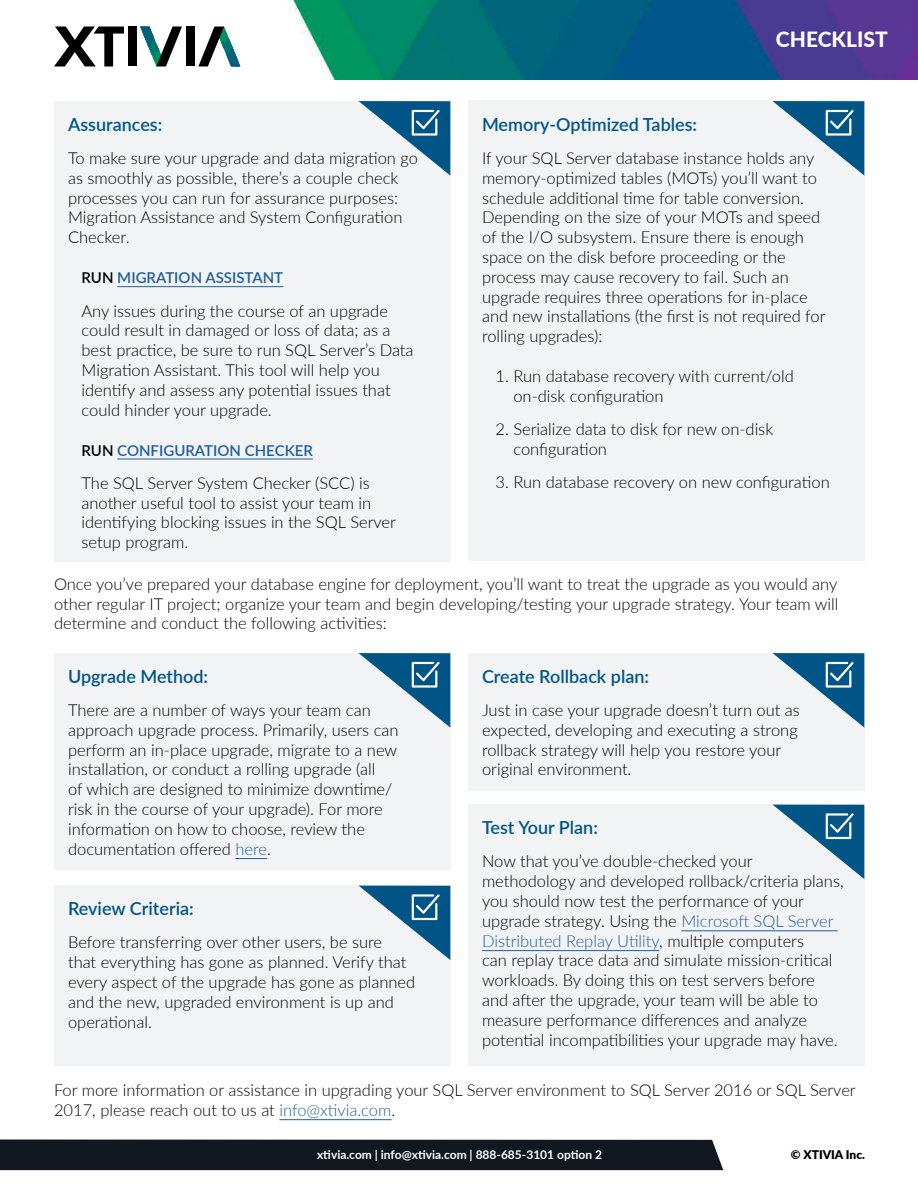
<style>
.page{position:relative;width:918px;height:1188px;background:#fff}
.page>*{position:absolute;margin:0;border:0;box-sizing:border-box;transform-origin:0 0}
.t1{font:800 21px "Lato";color:#fff}
.t2{font:600 18px "Lato";color:#005586}
.t3{font:300 16.5px/19.8px "Lato";color:#000}
.t4{font:600 15px "Lato";color:#205d9e}
.t5{font:700 12px "Lato";color:#fff}
.t6{font:900 12px "Lato";color:#fff}
.t7{font:900 12px "Lato";color:#000}
.s1{color:#000}
.s2{color:#205d9e}
</style>
<div class="page">
<div style="left:0;top:1140px;width:723px;height:30px;background:#111820"></div>
<img style="left:54px;top:0;width:864px;height:79px">
<svg style="left:54px;top:27px;width:70px;height:39px"></svg>
<div style="left:128px;top:27px;width:8px;height:39px;background:#000"></div>
<div style="left:186px;top:27px;width:9px;height:39px;background:#000"></div>
<svg style="left:140px;top:27px;width:42px;height:39px"></svg>
<svg style="left:198px;top:27px;width:42px;height:39px"></svg>
<div style="left:54px;top:101px;width:396px;height:461px;background:#f1f3f4"></div>
<div style="left:468px;top:100px;width:396px;height:461px;background:#f1f3f4"></div>
<hr style="left:117px;top:286px;width:166px;height:1px;background:#205d9e">
<hr style="left:117px;top:459px;width:196px;height:1px;background:#205d9e">
<svg style="left:359px;top:101px;width:91px;height:75px"></svg>
<svg style="left:773px;top:101px;width:91px;height:75px"></svg>
<hr style="left:279px;top:1119px;width:112px;height:1px;background:#205d9e">
<div style="left:54px;top:653px;width:396px;height:217px;background:#f1f3f4"></div>
<div style="left:54px;top:886px;width:396px;height:180px;background:#f1f3f4"></div>
<div style="left:468px;top:653px;width:396px;height:137px;background:#f1f3f4"></div>
<div style="left:468px;top:805px;width:396px;height:261px;background:#f1f3f4"></div>
<hr style="left:235px;top:858px;width:32px;height:1px;background:#205d9e">
<hr style="left:681px;top:931px;width:157px;height:1px;background:#205d9e">
<hr style="left:482px;top:950px;width:177px;height:1px;background:#205d9e">
<svg style="left:359px;top:653px;width:91px;height:75px"></svg>
<svg style="left:359px;top:886px;width:91px;height:74px"></svg>
<svg style="left:773px;top:653px;width:91px;height:75px"></svg>
<svg style="left:773px;top:805px;width:91px;height:74px"></svg>
<p class="t2" style="left:68px;top:111px;width:96px">Assurances:</p>
<p class="t3" style="left:68px;top:148px;width:351px">To make sure your upgrade and data migration go as smoothly as possible, there’s a couple check processes you can run for assurance purposes:<br>Migration Assistance and System Configuration Checker.</p>
<p class="t4" style="left:82px;top:267px;width:203px"><span class="s1">RUN</span> MIGRATION ASSISTANT</p>
<p class="t3" style="left:82px;top:300px;width:334px">Any issues during the course of an upgrade could result in damaged or loss of data; as a best practice, be sure to run SQL Server’s Data Migration Assistant. This tool will help you identify and assess any potential issues that could hinder your upgrade.</p>
<p class="t4" style="left:82px;top:439px;width:233px"><span class="s1">RUN</span> CONFIGURATION CHECKER</p>
<p class="t3" style="left:82px;top:472px;width:316px">The SQL Server System Checker (SCC) is another useful tool to assist your team in identifying blocking issues in the SQL Server setup program.</p>
<p class="t1" style="left:776px;top:27px;width:113px">CHECKLIST</p>
<p class="t2" style="left:482px;top:111px;width:217px">Memory-Optimized Tables:</p>
<p class="t3" style="left:482px;top:148px;width:345px">If your SQL Server database instance holds any memory-optimized tables (MOTs) you’ll want to schedule additional time for table conversion.<br>Depending on the size of your MOTs and speed of the I/O subsystem. Ensure there is enough space on the disk before proceeding or the process may cause recovery to fail. Such an upgrade requires three operations for in-place and new installations (the first is not required for rolling upgrades):</p>
<p class="t3" style="left:513px;top:366px;width:282px;text-indent:-18px">1. Run database recovery with current/old on-disk configuration</p>
<p class="t3" style="left:513px;top:419px;width:261px;text-indent:-18px">2. Serialize data to disk for new on-disk configuration</p>
<p class="t3" style="left:496px;top:472px;width:336px">3. Run database recovery on new configuration</p>
<p class="t3" style="left:54px;top:573px;width:786px;text-align:justify">Once you’ve prepared your database engine for deployment, you’ll want to treat the upgrade as you would any other regular IT project; organize your team and begin developing/testing your upgrade strategy. Your team will determine and conduct the following activities:</p>
<p class="t2" style="left:68px;top:663px;width:142px">Upgrade Method:</p>
<p class="t3" style="left:68px;top:700px;width:332px">There are a number of ways your team can approach upgrade process. Primarily, users can perform an in-place upgrade, migrate to a new installation, or conduct a rolling upgrade (all<br>of which are designed to minimize downtime/ risk in the course of your upgrade). For more information on how to choose, review the documentation offered <span class="s2">here</span>.</p>
<p class="t2" style="left:68px;top:896px;width:127px">Review Criteria:</p>
<p class="t3" style="left:68px;top:932px;width:349px">Before transferring over other users, be sure<br>that everything has gone as planned. Verify that every aspect of the upgrade has gone as planned and the new, upgraded environment is up and operational.</p>
<p class="t2" style="left:482px;top:663px;width:169px">Create Rollback plan:</p>
<p class="t3" style="left:482px;top:700px;width:319px">Just in case your upgrade doesn’t turn out as expected, developing and executing a strong rollback strategy will help you restore your original environment.</p>
<p class="t2" style="left:482px;top:815px;width:117px">Test Your Plan:</p>
<p class="t3" style="left:482px;top:851px;width:363px">Now that you’ve double-checked your methodology and developed rollback/criteria plans, you should now test the performance of your upgrade strategy. Using the <span class="s2">Microsoft SQL Server Distributed Replay Utility</span>, multiple computers<br>can replay trace data and simulate mission-critical workloads. By doing this on test servers before and after the upgrade, your team will be able to measure performance differences and analyze potential incompatibilities your upgrade may have.</p>
<p class="t3" style="left:54px;top:1079px;width:803px">For more information or assistance in upgrading your SQL Server environment to SQL Server 2016 or SQL Server<br>2017, please reach out to us at <span class="s2">info@xtivia.com</span>.</p>
<p class="t5" style="left:317px;top:1146px;width:286px">xtivia.com | info@xtivia.com | 888-685-3101 option 2</p>
<p class="t7" style="left:791px;top:1145px;width:76px">© XTIVIA Inc.</p>
<p class="t6" style="left:530px;top:1145px;width:128px">888-685-3101 option 2</p>
</div>
